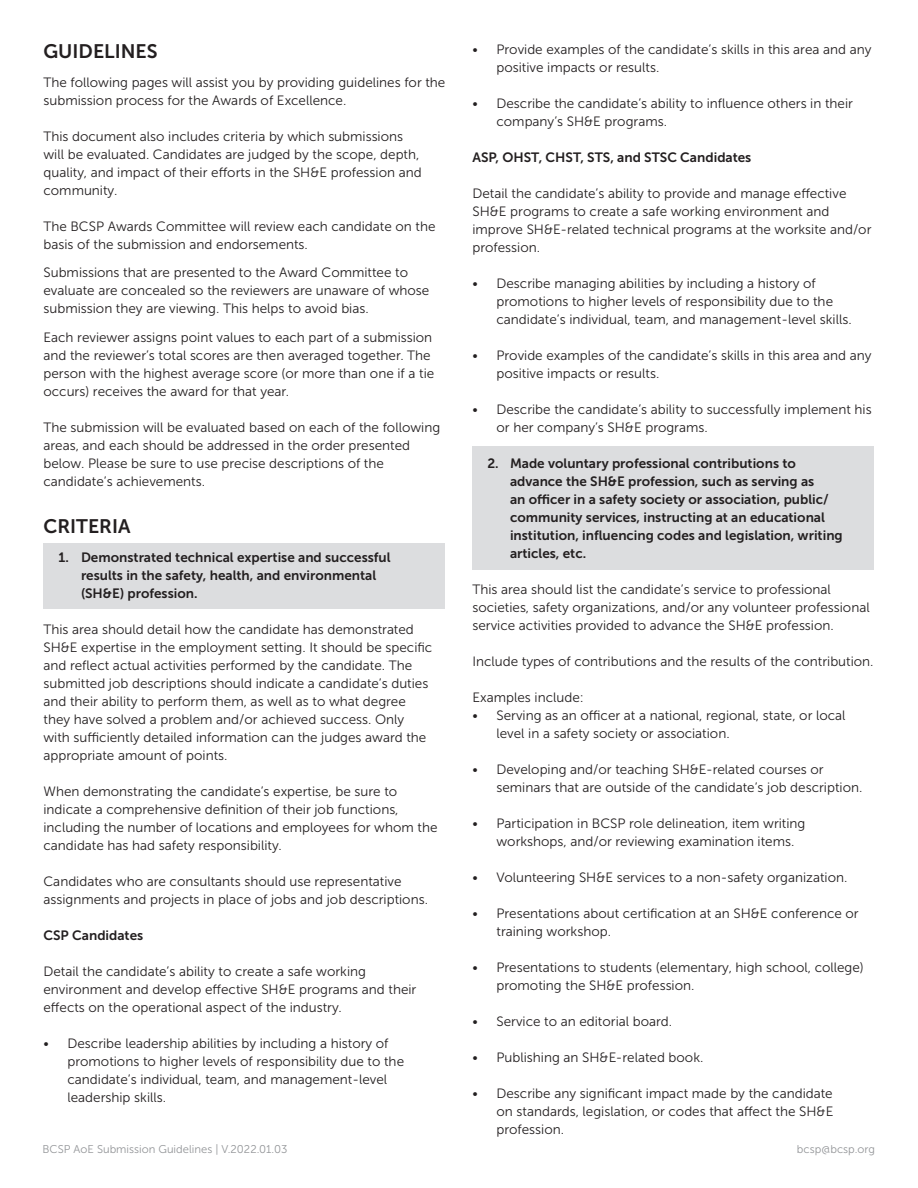
<style>
.page{position:relative;width:918px;height:1188px;background:#fff}
.page>*{position:absolute;margin:0;border:0;box-sizing:border-box;transform-origin:0 0}
.subheads___BOLD{font:19.5px "Museo Sans 700";color:#231f20}
.body_text{font:13.5px/18px "Museo Sans 300";color:#231f20}
.bullet{font:13.5px/18px "Museo Sans 300";color:#231f20}
.boxed_text{font:13.5px/18px "Museo Sans 700";color:#231f20}
.subheads___BOLD-2{font:13.5px/18px "Museo Sans 300";color:#231f20}
.bullet-2{font:13.5px "Museo Sans 700";color:#231f20}
.body_text-2{font:11.25px "Museo Sans 300";color:#939598}
</style>
<div class="page">
<div style="left:472px;top:446px;width:402px;height:124px;background:#dcdddf"></div>
<div style="left:43px;top:543px;width:402px;height:65px;background:#dcdddf"></div>
<p class="subheads___BOLD" style="left:44px;top:40px;width:116px">GUIDELINES</p>
<p class="body_text" style="left:44px;top:73px;width:403px">The following pages will assist you by providing guidelines for the submission process for the Awards of Excellence.</p>
<p class="body_text" style="left:44px;top:127px;width:380px">This document also includes criteria by which submissions will be evaluated. Candidates are judged by the scope, depth, quality, and impact of their efforts in the SH&amp;E profession and community.</p>
<p class="body_text" style="left:44px;top:217px;width:394px">The BCSP Awards Committee will review each candidate on the basis of the submission and endorsements.</p>
<p class="subheads___BOLD-2" style="left:44px;top:264px;width:387px">Submissions that are presented to the Award Committee to evaluate are concealed so the reviewers are unaware of whose submission they are viewing. This helps to avoid bias.</p>
<p class="body_text" style="left:44px;top:329px;width:392px">Each reviewer assigns point values to each part of a submission and the reviewer’s total scores are then averaged together. The person with the highest average score (or more than one if a tie occurs) receives the award for that year.</p>
<p class="body_text" style="left:44px;top:419px;width:398px">The submission will be evaluated based on each of the following areas, and each should be addressed in the order presented below. Please be sure to use precise descriptions of the candidate’s achievements.</p>
<p class="subheads___BOLD" style="left:44px;top:515px;width:89px">CRITERIA</p>
<p class="boxed_text" style="left:81px;top:548px;width:311px;text-indent:-22px">1. Demonstrated technical expertise and successful results in the safety, health, and environmental (SH&amp;E) profession.</p>
<p class="body_text" style="left:44px;top:620px;width:390px">This area should detail how the candidate has demonstrated SH&amp;E expertise in the employment setting. It should be specific and reflect actual activities performed by the candidate. The submitted job descriptions should indicate a candidate’s duties and their ability to perform them, as well as to what degree they have solved a problem and/or achieved success. Only with sufficiently detailed information can the judges award the appropriate amount of points.</p>
<p class="body_text" style="left:44px;top:782px;width:395px">When demonstrating the candidate’s expertise, be sure to indicate a comprehensive definition of their job functions, including the number of locations and employees for whom the candidate has had safety responsibility.</p>
<p class="body_text" style="left:44px;top:872px;width:386px">Candidates who are consultants should use representative assignments and projects in place of jobs and job descriptions.</p>
<p class="bullet-2" style="left:44px;top:928px;width:101px">CSP Candidates</p>
<p class="body_text" style="left:44px;top:962px;width:374px">Detail the candidate’s ability to create a safe working environment and develop effective SH&amp;E programs and their effects on the operational aspect of the industry.</p>
<p class="bullet" style="left:68px;top:1034px;width:338px;text-indent:-24px">• Describe leadership abilities by including a history of promotions to higher levels of responsibility due to the candidate’s individual, team, and management-level leadership skills.</p>
<p class="bullet" style="left:496px;top:40px;width:377px;text-indent:-24px">• Provide examples of the candidate’s skills in this area and any positive impacts or results.</p>
<p class="bullet" style="left:496px;top:94px;width:358px;text-indent:-24px">• Describe the candidate’s ability to influence others in their company’s SH&amp;E programs.</p>
<p class="bullet-2" style="left:472px;top:150px;width:280px">ASP, OHST, CHST, STS, and STSC Candidates</p>
<p class="body_text" style="left:472px;top:184px;width:401px">Detail the candidate’s ability to provide and manage effective SH&amp;E programs to create a safe working environment and improve SH&amp;E-related technical programs at the worksite and/or profession.</p>
<p class="bullet" style="left:496px;top:274px;width:357px;text-indent:-24px">• Describe managing abilities by including a history of promotions to higher levels of responsibility due to the candidate’s individual, team, and management-level skills.</p>
<p class="bullet" style="left:496px;top:346px;width:377px;text-indent:-24px">• Provide examples of the candidate’s skills in this area and any positive impacts or results.</p>
<p class="bullet" style="left:496px;top:400px;width:377px;text-indent:-24px">• Describe the candidate’s ability to successfully implement his or her company’s SH&amp;E programs.</p>
<p class="boxed_text" style="left:510px;top:454px;width:334px;text-indent:-22px">2. Made voluntary professional contributions to advance the SH&amp;E profession, such as serving as<br>an officer in a safety society or association, public/ community services, instructing at an educational institution, influencing codes and legislation, writing articles, etc.</p>
<p class="body_text" style="left:472px;top:580px;width:399px">This area should list the candidate’s service to professional societies, safety organizations, and/or any volunteer professional service activities provided to advance the SH&amp;E profession.</p>
<p class="body_text" style="left:472px;top:652px;width:403px">Include types of contributions and the results of the contribution.</p>
<p class="body_text" style="left:472px;top:688px;width:113px">Examples include:</p>
<p class="bullet" style="left:496px;top:706px;width:351px;text-indent:-24px">• Serving as an officer at a national, regional, state, or local level in a safety society or association.</p>
<p class="bullet" style="left:496px;top:760px;width:367px;text-indent:-24px">• Developing and/or teaching SH&amp;E-related courses or seminars that are outside of the candidate’s job description.</p>
<p class="bullet" style="left:496px;top:814px;width:310px;text-indent:-24px">• Participation in BCSP role delineation, item writing workshops, and/or reviewing examination items.</p>
<p class="bullet" style="left:472px;top:868px;width:376px">• Volunteering SH&amp;E services to a non-safety organization.</p>
<p class="bullet" style="left:496px;top:904px;width:364px;text-indent:-24px">• Presentations about certification at an SH&amp;E conference or training workshop.</p>
<p class="bullet" style="left:496px;top:958px;width:369px;text-indent:-24px">• Presentations to students (elementary, high school, college) promoting the SH&amp;E profession.</p>
<p class="bullet" style="left:472px;top:1012px;width:201px">• Service to an editorial board.</p>
<p class="bullet" style="left:472px;top:1048px;width:232px">• Publishing an SH&amp;E-related book.</p>
<p class="bullet" style="left:496px;top:1084px;width:338px;text-align:justify;text-indent:-24px">• Describe any significant impact made by the candidate on standards, legislation, or codes that affect the SH&amp;E profession.</p>
<p class="body_text-2" style="left:43px;top:1143px;width:246px">BCSP AoE Submission Guidelines | V.2022.01.03</p>
<p class="body_text-2" style="left:797px;top:1143px;width:80px">bcsp@bcsp.org</p>
</div>
